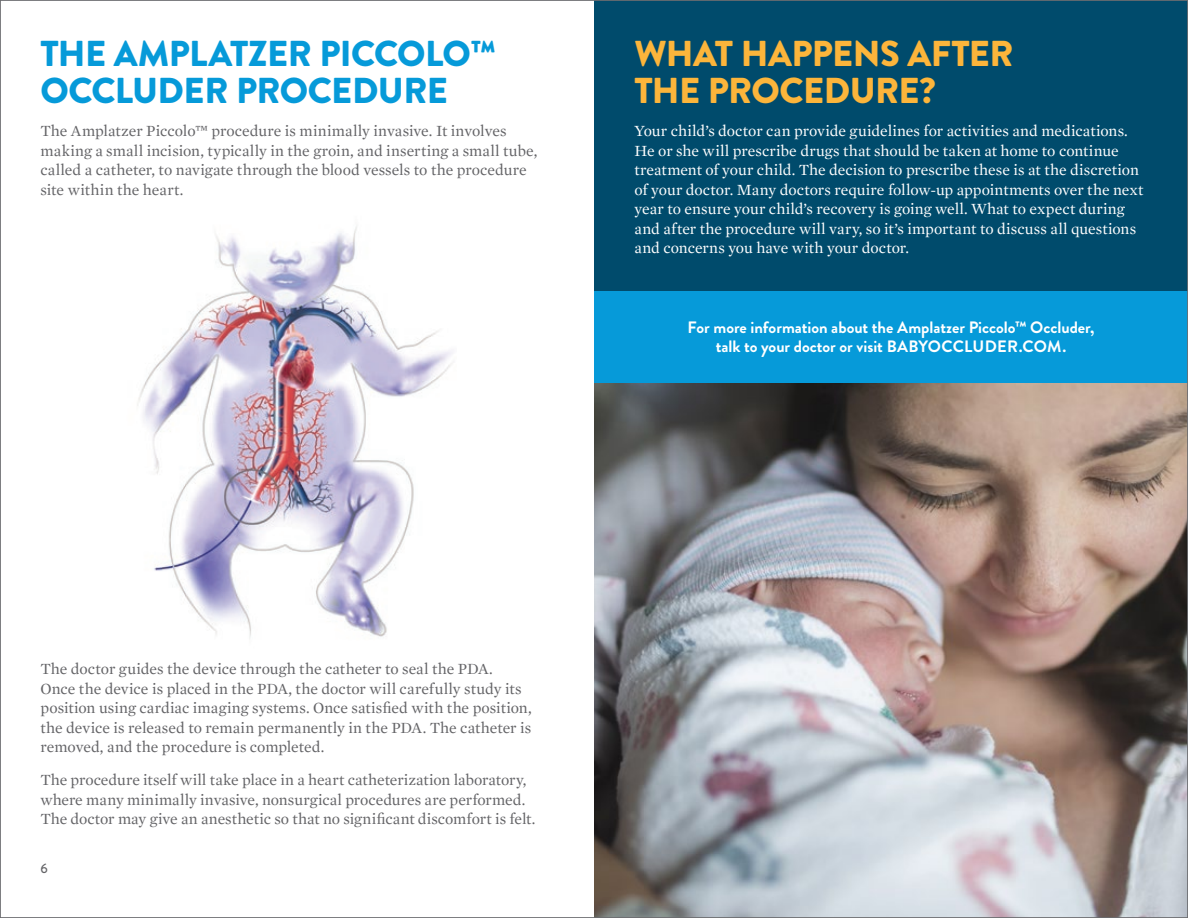
<style>
.page{position:relative;width:1188px;height:918px;background:#fff}
.page>*{position:absolute;margin:0;border:0;box-sizing:border-box;transform-origin:0 0}
.t1{font:900 36px/37.5px "Brandon Grotesque";letter-spacing:-.02em;color:#069ad9}
.t2{font:900 36px/37.5px "Brandon Grotesque";letter-spacing:-.015em;color:#fcb53b}
.t3{font:700 16.5px/19.5px "Brandon Grotesque";color:#fff;text-align:center}
.t4{font:15.75px/19.5px "Mercury Text G1";color:#636366}
.t5{font:15.75px/19.5px "Mercury Text G1";color:#fff}
.t6{font:500 13.5px "Brandon Grotesque";color:#636366}
</style>
<div class="page">
<img style="left:594px;top:380px;width:592px;height:536px">
<img style="left:137px;top:226px;width:316px;height:412px">
<div style="left:594px;top:0;width:594px;height:380px;background:#004b6c"></div>
<div style="left:595px;top:292px;width:593px;height:91px;background:#069ad9"></div>
<h1 class="t1" style="left:40px;top:35px;width:457px">THE AMPLATZER PICCOLO™<br>OCCLUDER PROCEDURE</h1>
<p class="t4" style="left:40px;top:121px;width:498px">The Amplatzer Piccolo™ procedure is minimally invasive. It involves making a small incision, typically in the groin, and inserting a small tube, called a catheter, to navigate through the blood vessels to the procedure site within the heart.</p>
<h1 class="t2" style="left:634px;top:35px;width:381px">WHAT HAPPENS AFTER<br>THE PROCEDURE?</h1>
<p class="t5" style="left:634px;top:121px;width:511px">Your child’s doctor can provide guidelines for activities and medications.<br>He or she will prescribe drugs that should be taken at home to continue treatment of your child. The decision to prescribe these is at the discretion of your doctor. Many doctors require follow-up appointments over the next year to ensure your child’s recovery is going well. What to expect during and after the procedure will vary, so it’s important to discuss all questions and concerns you have with your doctor.</p>
<p class="t3" style="left:688px;top:318px;width:408px">For more information about the Amplatzer Piccolo™ Occluder, talk to your doctor or visit BABYOCCLUDER.COM.</p>
<p class="t4" style="left:40px;top:660px;width:493px">The doctor guides the device through the catheter to seal the PDA.<br>Once the device is placed in the PDA, the doctor will carefully study its position using cardiac imaging systems. Once satisfied with the position, the device is released to remain permanently in the PDA. The catheter is removed, and the procedure is completed.</p>
<p class="t4" style="left:40px;top:770px;width:496px">The procedure itself will take place in a heart catheterization laboratory, where many minimally invasive, nonsurgical procedures are performed.<br>The doctor may give an anesthetic so that no significant discomfort is felt.</p>
<p class="t6" style="left:40px;top:859px;width:9px">6</p>
</div>
